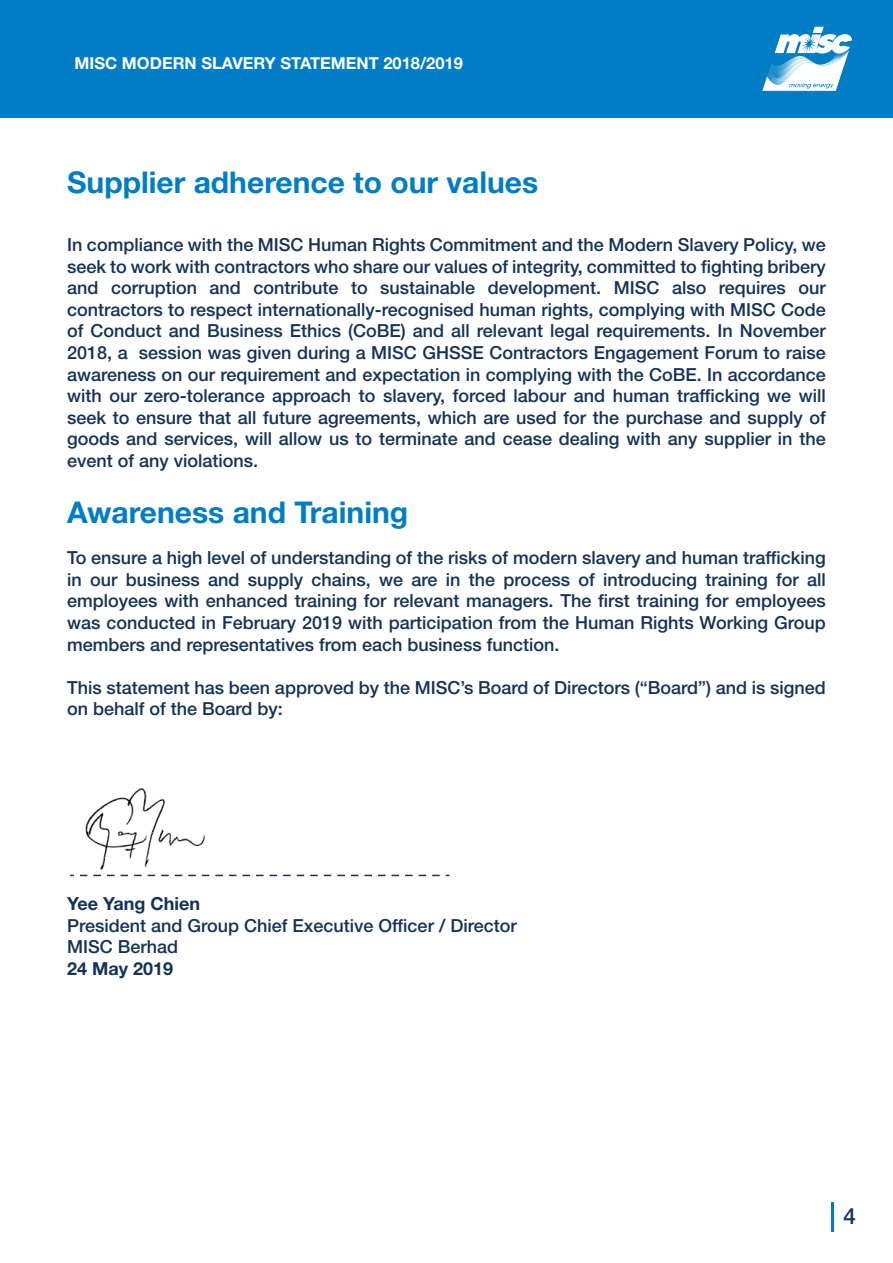
<style>
.page{position:relative;width:893px;height:1263px;background:#fff}
.page>*{position:absolute;margin:0;border:0;box-sizing:border-box;transform-origin:0 0}
.t1{font:700 30px "Helvetica Neue LT Std";color:#007dc4}
.t2{font:500 22.5px "Helvetica Neue LT Std";color:#143358}
.t3{font:500 18px/21.6px "Helvetica Neue LT Std";color:#143358;text-align:justify}
.t4{font:700 18px "Helvetica Neue LT Std";color:#143358}
.t5{font:700 16.5px "Helvetica Neue LT Std";color:#fff}
</style>
<div class="page">
<div style="left:0;top:0;width:893px;height:118px;background:#007dc4"></div>
<svg style="left:221px;top:875px;width:228px;height:1px"></svg>
<img style="left:70px;top:788px;width:151px;height:89px">
<hr style="left:831px;top:1202px;width:2px;height:29px;background:#007dc4">
<svg style="left:762px;top:27px;width:90px;height:64px"></svg>
<p class="t5" style="left:75px;top:53px;width:390px">MISC MODERN SLAVERY STATEMENT 2018/2019</p>
<h1 class="t1" style="left:67px;top:164px;width:473px">Supplier adherence to our values</h1>
<p class="t3" style="left:67px;top:234px;width:760px">In compliance with the MISC Human Rights Commitment and the Modern Slavery Policy, we seek to work with contractors who share our values of integrity, committed to fighting bribery and corruption and contribute to sustainable development. MISC also requires our contractors to respect internationally-recognised human rights, complying with MISC Code of Conduct and Business Ethics (CoBE) and all relevant legal requirements. In November 2018, a session was given during a MISC GHSSE Contractors Engagement Forum to raise awareness on our requirement and expectation in complying with the CoBE. In accordance with our zero-tolerance approach to slavery, forced labour and human trafficking we will seek to ensure that all future agreements, which are used for the purchase and supply of goods and services, will allow us to terminate and cease dealing with any supplier in the event of any violations.</p>
<h1 class="t1" style="left:67px;top:494px;width:343px">Awareness and Training</h1>
<p class="t3" style="left:67px;top:547px;width:760px">To ensure a high level of understanding of the risks of modern slavery and human trafficking in our business and supply chains, we are in the process of introducing training for all employees with enhanced training for relevant managers. The first training for employees was conducted in February 2019 with participation from the Human Rights Working Group members and representatives from each business function.</p>
<p class="t3" style="left:67px;top:676px;width:760px">This statement has been approved by the MISC’s Board of Directors (“Board”) and is signed on behalf of the Board by:</p>
<p class="t4" style="left:67px;top:892px;width:135px">Yee Yang Chien</p>
<p class="t3" style="left:67px;top:914px;width:451px">President and Group Chief Executive Officer / Director<br>MISC Berhad</p>
<p class="t4" style="left:67px;top:957px;width:108px">24 May 2019</p>
<p class="t2" style="left:843px;top:1202px;width:14px">4</p>
</div>
